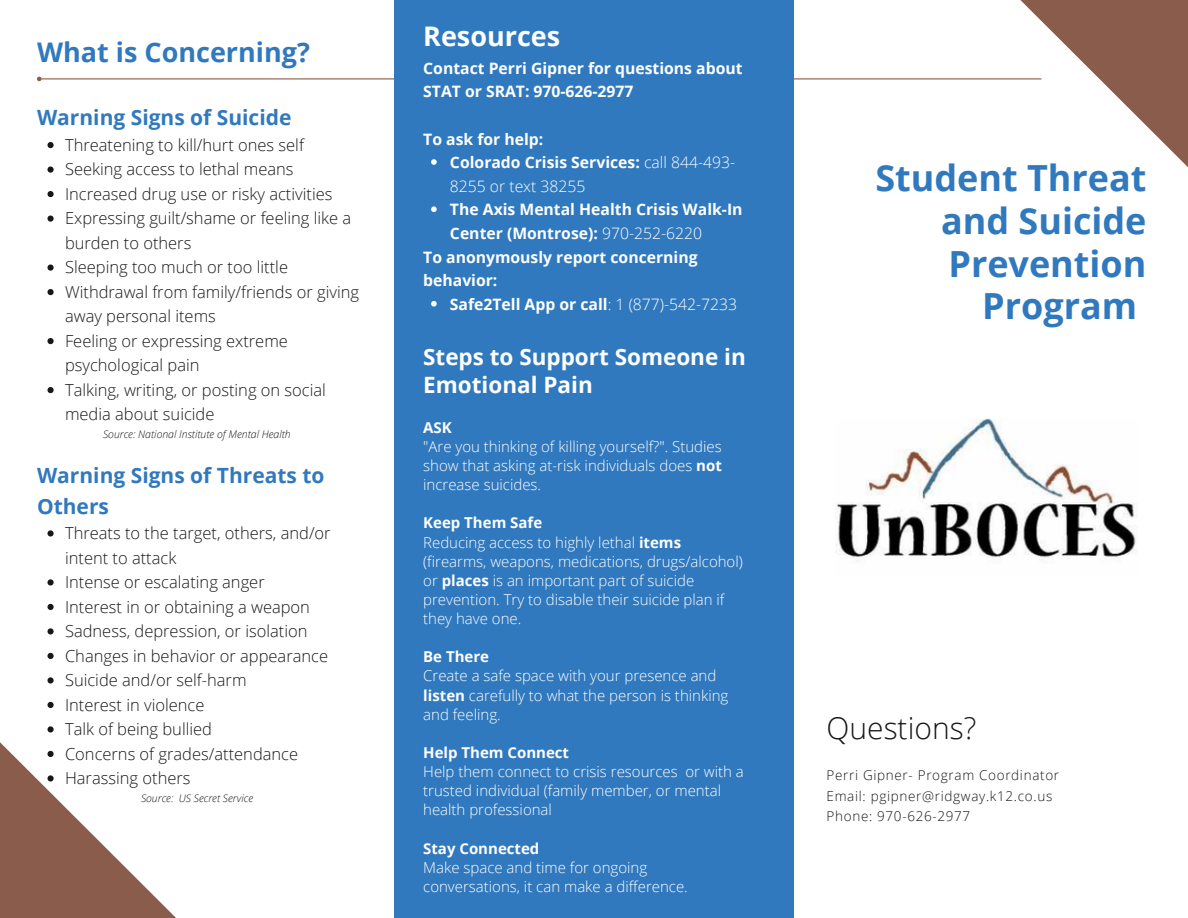
<style>
.page{position:relative;width:1188px;height:918px;background:#fff}
.page>*{position:absolute;margin:0;border:0;box-sizing:border-box;transform-origin:0 0}
.t1{font:700 36px/42.8px "Open Sans";color:#3179be;text-align:right}
.t2{font:300 30px "Open Sans";color:#171717}
.t3{font:700 27px "Open Sans";color:#fdfefe}
.t4{font:700 27px "Open Sans";color:#3179be}
.t5{font:700 22.5px/28.2px "Open Sans";color:#fdfefe}
.t6{font:700 21px/30.6px "Open Sans";color:#3179be}
.t7{font:300 16.5px/24.5px "Open Sans";color:#171717}
.t8{font:700 15.75px/23.7px "Open Sans";color:#fdfefe}
.t9{font:300 15.75px/23.7px "Open Sans";color:#fdfefe}
.t10{font:300 15px/19.2px "Open Sans";color:#fdfefe}
.t11{font:700 15px "Open Sans";color:#fdfefe}
.t12{font:300 13.5px/20.2px "Open Sans";letter-spacing:.05em;color:#171717}
.t13{font:italic 300 10.5px "Open Sans";color:#171717}
.s1{font-weight:700}
.s2{font-weight:300}
</style>
<div class="page">
<svg style="left:0;top:679px;width:176px;height:239px"></svg>
<hr style="left:42px;top:78px;width:999px;height:1px;background:#8a5c4b">
<svg style="left:37px;top:76px;width:5px;height:6px"></svg>
<div style="left:394px;top:0;width:399px;height:918px;background:#3179be"></div>
<svg style="left:431px;top:159px;width:6px;height:6px"></svg>
<svg style="left:431px;top:206px;width:6px;height:6px"></svg>
<svg style="left:431px;top:301px;width:6px;height:6px"></svg>
<svg style="left:946px;top:0;width:242px;height:167px"></svg>
<img style="left:835px;top:418px;width:302px;height:143px">
<svg style="left:48px;top:142px;width:6px;height:6px"></svg>
<svg style="left:48px;top:167px;width:6px;height:6px"></svg>
<svg style="left:48px;top:191px;width:6px;height:6px"></svg>
<svg style="left:48px;top:216px;width:6px;height:6px"></svg>
<svg style="left:48px;top:265px;width:6px;height:6px"></svg>
<svg style="left:48px;top:289px;width:6px;height:6px"></svg>
<svg style="left:48px;top:338px;width:6px;height:6px"></svg>
<svg style="left:48px;top:387px;width:6px;height:6px"></svg>
<svg style="left:48px;top:530px;width:6px;height:7px"></svg>
<svg style="left:48px;top:579px;width:6px;height:7px"></svg>
<svg style="left:48px;top:604px;width:6px;height:6px"></svg>
<svg style="left:48px;top:628px;width:6px;height:7px"></svg>
<svg style="left:48px;top:653px;width:6px;height:6px"></svg>
<svg style="left:48px;top:677px;width:6px;height:7px"></svg>
<svg style="left:48px;top:702px;width:6px;height:6px"></svg>
<svg style="left:48px;top:726px;width:6px;height:7px"></svg>
<svg style="left:48px;top:751px;width:6px;height:6px"></svg>
<svg style="left:48px;top:775px;width:6px;height:7px"></svg>
<h3 class="t4" style="left:37px;top:33px;width:275px">What is Concerning?</h3>
<p class="t6" style="left:37px;top:102px;width:256px">Warning Signs of Suicide</p>
<p class="t7" style="left:65px;top:132px;width:296px">Threatening to kill/hurt ones self<br>Seeking access to lethal means<br>Increased drug use or risky activities<br>Expressing guilt/shame or feeling like a burden to others<br>Sleeping too much or too little<br>Withdrawal from family/friends or giving away personal items<br>Feeling or expressing extreme psychological pain<br>Talking, writing, or posting on social media about suicide</p>
<p class="t13" style="left:103px;top:427px;width:189px">Source: National Institute of Mental Health</p>
<p class="t6" style="left:37px;top:460px;width:289px">Warning Signs of Threats to<br>Others</p>
<p class="t7" style="left:65px;top:521px;width:267px">Threats to the target, others, and/or intent to attack<br>Intense or escalating anger<br>Interest in or obtaining a weapon<br>Sadness, depression, or isolation<br>Changes in behavior or appearance<br>Suicide and/or self-harm<br>Interest in violence<br>Talk of being bullied<br>Concerns of grades/attendance<br>Harassing others</p>
<p class="t13" style="left:141px;top:790px;width:114px">Source: US Secret Service</p>
<h3 class="t3" style="left:423px;top:17px;width:139px">Resources</h3>
<h3 class="t3" style="left:423px;top:37px;width:139px">Resources</h3>
<p class="t8" style="left:423px;top:56px;width:321px">Contact Perri Gipner for questions about<br>STAT or SRAT: 970-626-2977</p>
<p class="t8" style="left:423px;top:127px;width:122px">To ask for help:</p>
<p class="t9" style="left:450px;top:150px;width:287px"><span class="s1">Colorado Crisis Services:</span> call 844-493-<br>8255 or text 38255</p>
<p class="t8" style="left:450px;top:197px;width:294px">The Axis Mental Health Crisis Walk-In<br>Center (Montrose): <span class="s2">970-252-6220</span></p>
<p class="t8" style="left:450px;top:198px;width:289px;text-indent:33px">Center for Mental Health Crisis<br>Walk-In Center: <span class="s2">970-252-6220<br></span>Safe2Tell App or call<span class="s2">: 1 (877)-542-7233</span></p>
<p class="t8" style="left:423px;top:245px;width:276px">To anonymously report concerning behavior:</p>
<p class="t8" style="left:450px;top:292px;width:289px">Safe2Tell App or call<span class="s2">: 1 (877)-542-7233</span></p>
<h3 class="t5" style="left:423px;top:342px;width:324px">Steps to Support Someone in<br>Emotional Pain</h3>
<p class="t11" style="left:423px;top:417px;width:30px">ASK</p>
<p class="t10" style="left:423px;top:437px;width:300px;text-align:justify">"Are you thinking of killing yourself?". Studies show that asking at-risk individuals does <span class="s1">not </span>increase suicides.</p>
<p class="t10" style="left:423px;top:513px;width:321px"><span class="s1">Keep Them Safe<br></span>Reducing access to highly lethal <span class="s1">items </span>(firearms, weapons, medications, drugs/alcohol) or <span class="s1">places</span> is an important part of suicide prevention. Try to disable their suicide plan if they have one.</p>
<p class="t11" style="left:423px;top:646px;width:67px">Be There</p>
<p class="t10" style="left:423px;top:666px;width:307px">Create a safe space with your presence and <span class="s1">listen</span> carefully to what the person is thinking and feeling.</p>
<p class="t11" style="left:423px;top:742px;width:147px">Help Them Connect</p>
<p class="t10" style="left:423px;top:762px;width:322px">Help them connect to crisis resources or with a trusted individual (family member, or mental health professional</p>
<p class="t11" style="left:423px;top:838px;width:118px">Stay Connected</p>
<p class="t10" style="left:423px;top:857px;width:266px">Make space and time for ongoing conversations, it can make a difference.</p>
<h1 class="t1" style="left:875px;top:156px;width:273px">Student Threat and Suicide<br>Prevention<br>Program</h1>
<h2 class="t2" style="left:827px;top:707px;width:151px">Questions?</h2>
<p class="t12" style="left:827px;top:765px;width:234px">Perri Gipner- Program Coordinator<br>Email: pgipner@ridgway.k12.co.us<br>Phone: 970-626-2977</p>
</div>
